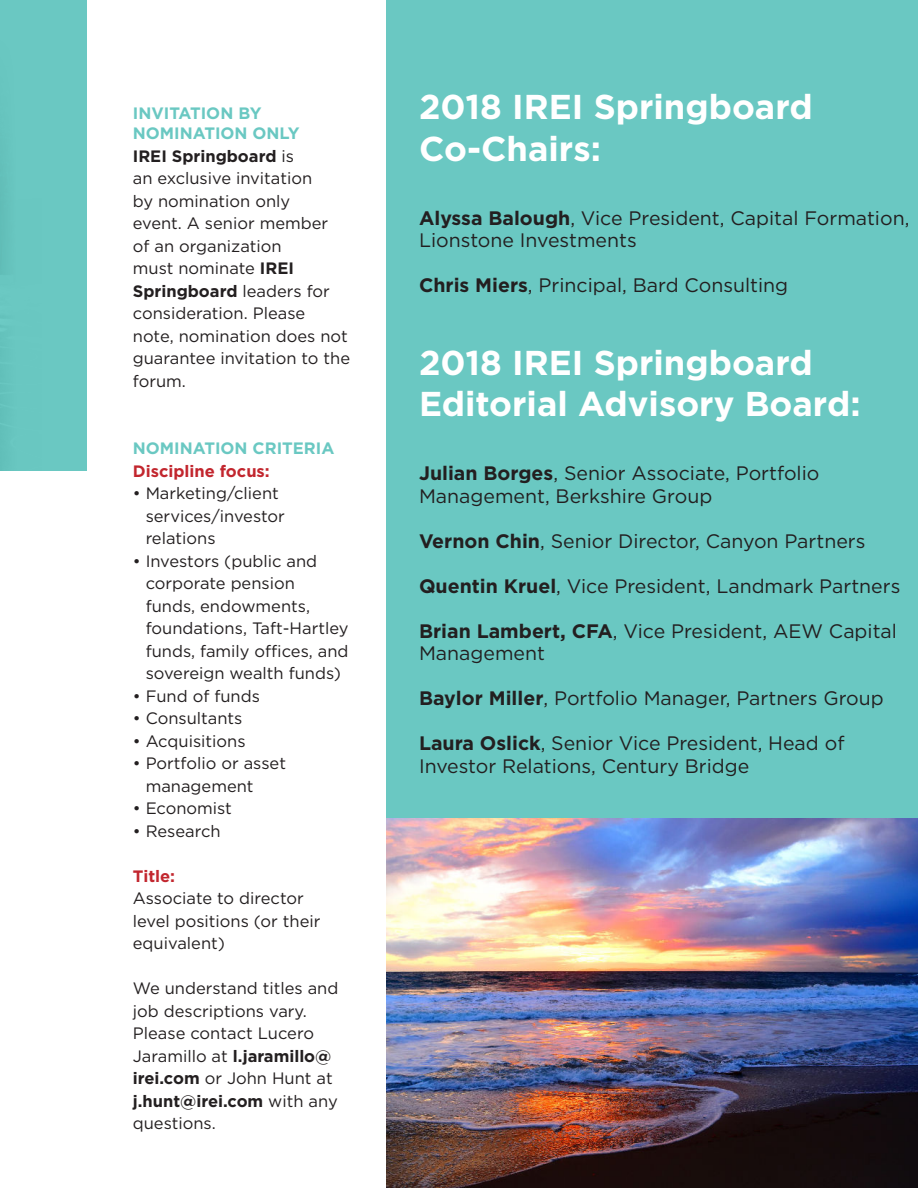
<style>
.page{position:relative;width:918px;height:1188px;background:#fff}
.page>*{position:absolute;margin:0;border:0;box-sizing:border-box;transform-origin:0 0}
.t1{font:700 34.5px/41.4px "Gotham";color:#fff}
.t2{font:19.5px/22.5px "Gotham";color:#231f20}
.t3{font:16.5px/22.5px "Gotham";color:#231f20}
.t4{font:700 16.5px/19.8px "Gotham";color:#6ac8c2}
.t5{font:700 16.5px "Gotham";color:#c2262e}
.s1{font-weight:700}
</style>
<div class="page">
<div style="left:387px;top:0;width:531px;height:819px;background:#6ac8c2"></div>
<div style="left:0;top:0;width:86px;height:470px;background:#6ac8c2"></div>
<img style="left:387px;top:819px;width:531px;height:369px">
<p class="t4" style="left:133px;top:105px;width:168px">INVITATION BY<br>NOMINATION ONLY</p>
<p class="t3" style="left:133px;top:146px;width:219px"><span class="s1">IREI Springboard</span> is<br>an exclusive invitation<br>by nomination only<br>event. A senior member<br>of an organization<br>must nominate <span class="s1">IREI<br>Springboard</span> leaders for consideration. Please note, nomination does not guarantee invitation to the forum.</p>
<p class="t4" style="left:133px;top:439px;width:203px">NOMINATION CRITERIA</p>
<p class="t5" style="left:133px;top:464px;width:138px">Discipline focus:</p>
<p class="t3" style="left:146px;top:483px;width:141px;text-indent:-13px">• Marketing/client services/investor relations</p>
<p class="t3" style="left:146px;top:551px;width:204px;text-indent:-13px">• Investors (public and corporate pension funds, endowments, foundations, Taft-Hartley funds, family offices, and sovereign wealth funds)</p>
<p class="t3" style="left:133px;top:686px;width:129px">• Fund of funds</p>
<p class="t3" style="left:133px;top:708px;width:111px">• Consultants</p>
<p class="t3" style="left:133px;top:731px;width:114px">• Acquisitions</p>
<p class="t3" style="left:146px;top:753px;width:142px;text-indent:-13px">• Portfolio or asset management</p>
<p class="t3" style="left:133px;top:798px;width:101px">• Economist</p>
<p class="t3" style="left:133px;top:821px;width:89px">• Research</p>
<p class="t5" style="left:133px;top:869px;width:44px">Title:</p>
<p class="t3" style="left:133px;top:888px;width:189px">Associate to director level positions (or their equivalent)</p>
<p class="t3" style="left:133px;top:978px;width:207px">We understand titles and job descriptions vary.<br>Please contact Lucero<br>Jaramillo at <span class="s1">l.jaramillo@ irei.com</span> or John Hunt at <span class="s1">j.hunt@irei.com</span> with any questions.</p>
<h1 class="t1" style="left:419px;top:88px;width:395px">2018 IREI Springboard<br>Co-Chairs:</h1>
<p class="t2" style="left:419px;top:208px;width:492px"><span class="s1">Alyssa Balough</span>, Vice President, Capital Formation,<br>Lionstone Investments</p>
<p class="t2" style="left:419px;top:275px;width:371px"><span class="s1">Chris Miers</span>, Principal, Bard Consulting</p>
<h1 class="t1" style="left:419px;top:344px;width:443px">2018 IREI Springboard<br>Editorial Advisory Board:</h1>
<p class="t2" style="left:419px;top:463px;width:402px"><span class="s1">Julian Borges</span>, Senior Associate, Portfolio<br>Management, Berkshire Group</p>
<p class="t2" style="left:419px;top:531px;width:448px"><span class="s1">Vernon Chin</span>, Senior Director, Canyon Partners</p>
<p class="t2" style="left:419px;top:576px;width:483px"><span class="s1">Quentin Kruel</span>, Vice President, Landmark Partners</p>
<p class="t2" style="left:419px;top:621px;width:479px"><span class="s1">Brian Lambert, CFA</span>, Vice President, AEW Capital<br>Management</p>
<p class="t2" style="left:419px;top:688px;width:466px"><span class="s1">Baylor Miller</span>, Portfolio Manager, Partners Group</p>
<p class="t2" style="left:419px;top:733px;width:427px"><span class="s1">Laura Oslick</span>, Senior Vice President, Head of<br>Investor Relations, Century Bridge</p>
</div>
